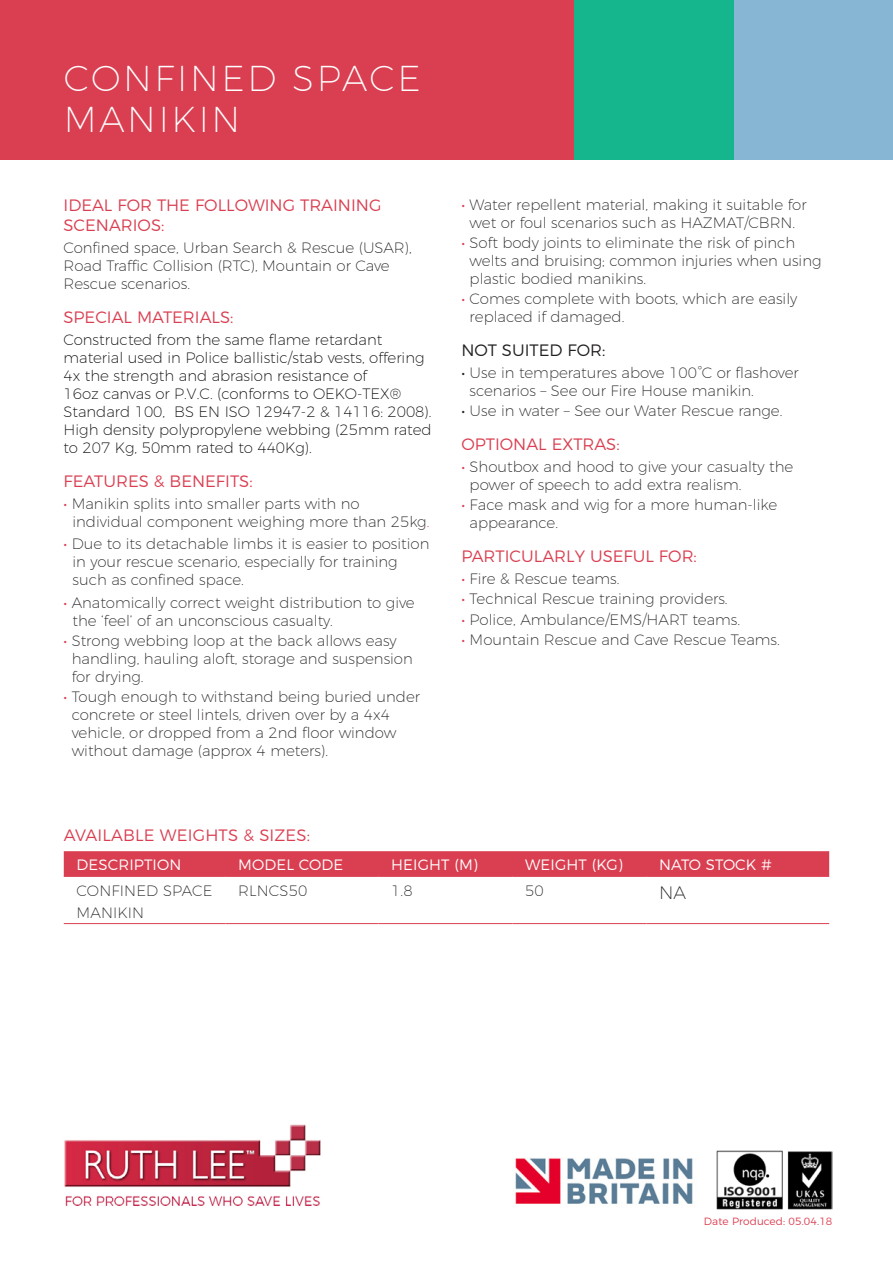
<style>
.page{position:relative;width:893px;height:1263px;background:#fff}
.page>*{position:absolute;margin:0;border:0;box-sizing:border-box;transform-origin:0 0}
.t1{font:200 36px "Montserrat";letter-spacing:.075em;color:#fff}
.t2{font:200 18px "Montserrat";color:#231f20}
.t3{font:300 16.5px/19.5px "Montserrat";color:#da3f51}
.t4{font:300 16.5px "Montserrat";color:#231f20}
.t5{font:200 15px/18px "Montserrat";color:#231f20}
.t6{font:200 15px/18px "Montserrat";color:#000}
.t7{font:300 15px "Montserrat";letter-spacing:.01em;color:#fff}
.t8{font:300 10.5px "Montserrat";letter-spacing:.01em;color:#da3f51}
.s1{font-weight:300;color:#da3f51}
.s2{color:#ed028c}
.s3{font-weight:300}
</style>
<div class="page">
<div style="left:0;top:0;width:574px;height:159px;background:#da3f51"></div>
<div style="left:733px;top:0;width:160px;height:159px;background:#87b5d4"></div>
<div style="left:574px;top:0;width:159px;height:159px;background:#15b68d"></div>
<div style="left:64px;top:851px;width:765px;height:25px;background:#da3f51"></div>
<hr style="left:64px;top:876px;width:161px;height:1px;background:#da3f51">
<hr style="left:225px;top:876px;width:153px;height:1px;background:#da3f51">
<hr style="left:378px;top:876px;width:134px;height:1px;background:#da3f51">
<hr style="left:512px;top:876px;width:134px;height:1px;background:#da3f51">
<hr style="left:646px;top:876px;width:183px;height:1px;background:#da3f51">
<hr style="left:64px;top:923px;width:161px;height:1px;background:#da3f51">
<hr style="left:225px;top:923px;width:153px;height:1px;background:#da3f51">
<hr style="left:378px;top:923px;width:134px;height:1px;background:#da3f51">
<hr style="left:512px;top:923px;width:134px;height:1px;background:#da3f51">
<hr style="left:646px;top:923px;width:183px;height:1px;background:#da3f51">
<img style="left:717px;top:1151px;width:115px;height:59px">
<img style="left:64px;top:1124px;width:257px;height:82px">
<img style="left:513px;top:1158px;width:180px;height:46px">
<p class="t1" style="left:64px;top:51px;width:358px">CONFINED SPACE</p>
<p class="t1" style="left:64px;top:92px;width:178px">MANIKIN</p>
<p class="t3" style="left:64px;top:194px;width:319px">IDEAL FOR THE FOLLOWING TRAINING<br>SCENARIOS:</p>
<p class="t5" style="left:64px;top:237px;width:350px">Confined space, Urban Search &amp; Rescue (USAR),<br>Road Traffic Collision (RTC), Mountain or Cave<br>Rescue scenarios.</p>
<p class="t3" style="left:64px;top:306px;width:171px">SPECIAL MATERIALS:</p>
<p class="t6" style="left:64px;top:329px;width:370px">Constructed from the same flame retardant material used in Police ballistic/stab vests, offering 4x the strength and abrasion resistance of<br>16oz canvas or P.V.C. (conforms to OEKO-TEX® Standard 100, BS EN ISO 12947-2 &amp; 14116: 2008).<br>High density polypropylene webbing (25mm rated to 207 Kg, 50mm rated to 440Kg).</p>
<p class="t3" style="left:64px;top:470px;width:191px">FEATURES &amp; BENEFITS:</p>
<p class="t5" style="left:73px;top:493px;width:358px;text-indent:-9px"><span class="s1">•</span> Manikin splits into smaller parts with no individual component weighing more than 25kg<span class="s2">.</span></p>
<p class="t5" style="left:73px;top:534px;width:358px;text-indent:-9px"><span class="s1">•</span> Due to its detachable limbs it is easier to position in your rescue scenario, especially for training such as confined space.</p>
<p class="t5" style="left:73px;top:592px;width:344px;text-indent:-9px"><span class="s1">•</span> Anatomically correct weight distribution to give the ‘feel’ of an unconscious casualty.</p>
<p class="t5" style="left:72px;top:630px;width:343px;text-indent:-8px"><span class="s1">•</span> Strong webbing loop at the back allows easy handling, hauling aloft, storage and suspension for drying.</p>
<p class="t5" style="left:72px;top:686px;width:350px;text-indent:-8px"><span class="s1">•</span> Tough enough to withstand being buried under concrete or steel lintels, driven over by a 4x4 vehicle, or dropped from a 2nd floor window without damage (approx 4 meters).</p>
<p class="t5" style="left:461px;top:194px;width:347px;text-align:center"><span class="s1">•</span> Water repellent material, making it suitable for wet or foul scenarios such as HAZMAT/CBRN.</p>
<p class="t5" style="left:470px;top:232px;width:353px;text-indent:-8px"><span class="s1">•</span> Soft body joints to eliminate the risk of pinch welts and bruising; common injuries when using plastic bodied manikins.</p>
<p class="t5" style="left:470px;top:288px;width:329px;text-indent:-8px"><span class="s1">•</span> Comes complete with boots, which are easily replaced if damaged.</p>
<p class="t4" style="left:461px;top:337px;width:145px">NOT SUITED FOR:</p>
<p class="t5" style="left:470px;top:362px;width:331px;text-indent:-8px"><span class="s3">•</span> Use in temperatures above 100°C or flashover scenarios – See our Fire House manikin.</p>
<p class="t5" style="left:461px;top:401px;width:323px"><span class="s3">•</span> Use in water – See our Water Rescue range.</p>
<p class="t3" style="left:461px;top:433px;width:160px">OPTIONAL EXTRAS:</p>
<p class="t5" style="left:470px;top:457px;width:325px;text-indent:-8px"><span class="s1">•</span> Shoutbox and hood to give your casualty the power of speech to add extra realism.</p>
<p class="t5" style="left:470px;top:495px;width:309px;text-indent:-8px"><span class="s1">•</span> Face mask and wig for a more human-like appearance.</p>
<p class="t3" style="left:461px;top:545px;width:237px">PARTICULARLY USEFUL FOR:</p>
<p class="t5" style="left:461px;top:569px;width:160px"><span class="s1">•</span> Fire &amp; Rescue teams.</p>
<p class="t5" style="left:461px;top:589px;width:268px"><span class="s1">•</span> Technical Rescue training providers.</p>
<p class="t5" style="left:461px;top:609px;width:280px"><span class="s1">•</span> Police, Ambulance/EMS/HART teams.</p>
<p class="t5" style="left:461px;top:629px;width:320px"><span class="s1">•</span> Mountain Rescue and Cave Rescue Teams.</p>
<p class="t3" style="left:64px;top:824px;width:248px">AVAILABLE WEIGHTS &amp; SIZES:</p>
<p class="t7" style="left:77px;top:853px;width:106px">DESCRIPTION</p>
<p class="t7" style="left:238px;top:853px;width:107px">MODEL CODE</p>
<p class="t7" style="left:391px;top:853px;width:88px">HEIGHT (M)</p>
<p class="t7" style="left:525px;top:853px;width:99px">WEIGHT (KG)</p>
<p class="t7" style="left:659px;top:853px;width:114px">NATO STOCK #</p>
<p class="t5" style="left:77px;top:878px;width:138px;line-height:22.5px">CONFINED SPACE<br>MANIKIN</p>
<p class="t5" style="left:238px;top:880px;width:71px">RLNCS50</p>
<p class="t5" style="left:391px;top:880px;width:23px">1.8</p>
<p class="t5" style="left:525px;top:880px;width:20px">50</p>
<p class="t2" style="left:659px;top:879px;width:28px">NA</p>
<p class="t8" style="left:704px;top:1213px;width:130px">Date Produced: 05.04.18</p>
</div>
